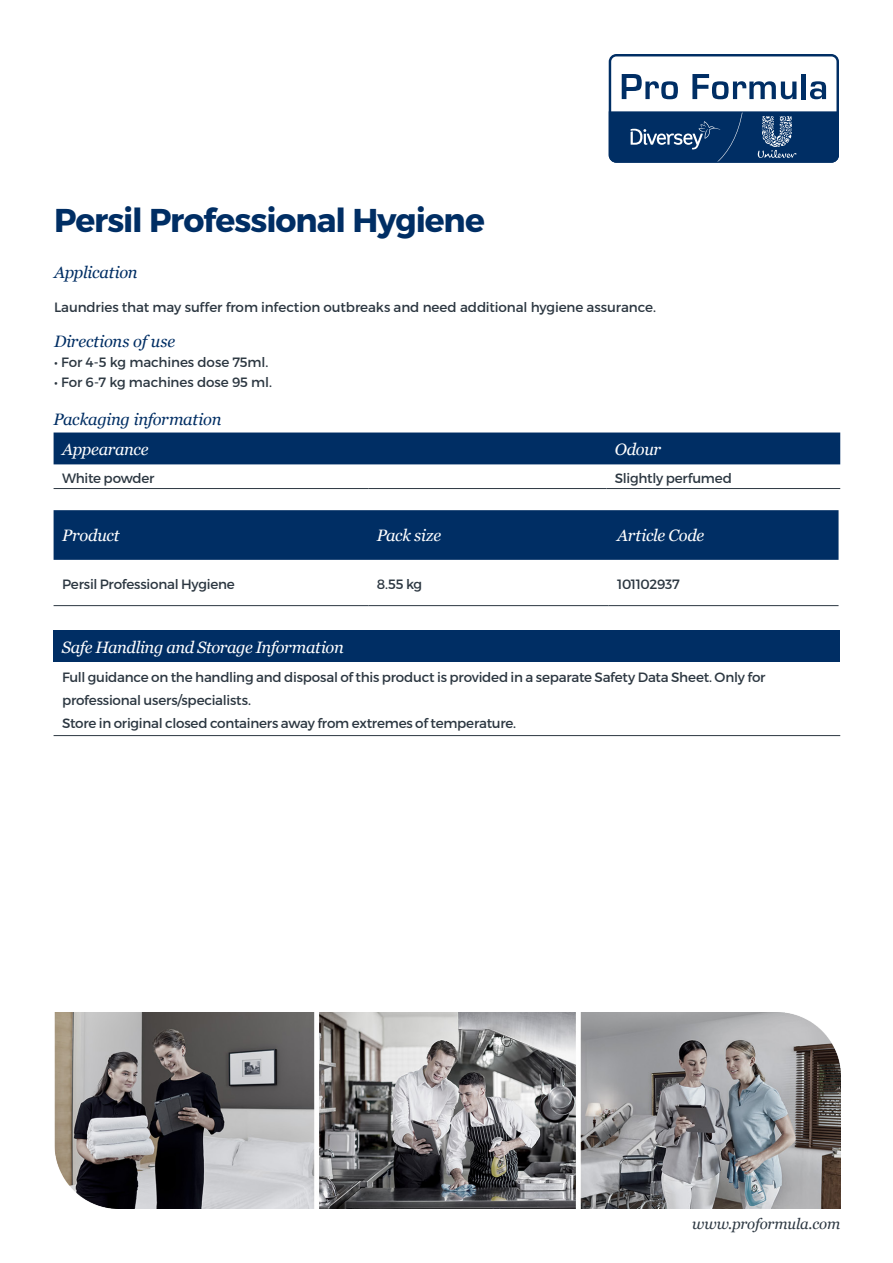
<style>
.page{position:relative;width:893px;height:1263px;background:#fff}
.page>*{position:absolute;margin:0;border:0;box-sizing:border-box;transform-origin:0 0}
.Main_Product_Head_Wh{font:700 33px "Montserrat";letter-spacing:-.03em;color:#002e64}
.Table_Heads_Bold_Whi{font:italic 16.5px "Georgia";letter-spacing:-.02em;color:#fff}
.Subheads_Blue{font:italic 16.5px "Georgia";letter-spacing:-.015em;color:#002e64}
.t1{font:italic 15px "Georgia";letter-spacing:-.01em;color:#2c3741}
.Table_Text_Black{font:13.5px "Montserrat";letter-spacing:-.02em;color:#2c3741}
.Subheads_Blue-2{font:13.5px "Montserrat";letter-spacing:-.005em;color:#2c3741}
.Text_Regular_No_Bull{font:13.5px "Montserrat";letter-spacing:-.005em;color:#2c3741}
</style>
<div class="page">
<svg style="left:609px;top:54px;width:230px;height:109px"></svg>
<img style="left:54px;top:1012px;width:786px;height:197px">
<div style="left:54px;top:630px;width:786px;height:32px;background:#002e64"></div>
<hr style="left:54px;top:735px;width:786px;height:1px;background:#2c3741">
<div style="left:54px;top:510px;width:784px;height:50px;background:#002e64"></div>
<hr style="left:54px;top:605px;width:314px;height:1px;background:#2c3741">
<hr style="left:368px;top:605px;width:241px;height:1px;background:#2c3741">
<hr style="left:609px;top:605px;width:229px;height:1px;background:#2c3741">
<div style="left:54px;top:432px;width:786px;height:32px;background:#002e64"></div>
<hr style="left:54px;top:488px;width:314px;height:1px;background:#2c3741">
<hr style="left:368px;top:488px;width:238px;height:1px;background:#2c3741">
<hr style="left:606px;top:488px;width:234px;height:1px;background:#2c3741">
<p class="Main_Product_Head_Wh" style="left:54px;top:200px;width:432px">Persil Professional Hygiene</p>
<p class="Subheads_Blue" style="left:54px;top:261px;width:85px">Application</p>
<p class="Subheads_Blue-2" style="left:54px;top:298px;width:603px">Laundries that may suffer from infection outbreaks and need additional hygiene assurance.</p>
<p class="Subheads_Blue" style="left:54px;top:329px;width:123px">Directions of use</p>
<p class="Text_Regular_No_Bull" style="left:54px;top:354px;width:216px">• For 4-5 kg machines dose 75ml.</p>
<p class="Text_Regular_No_Bull" style="left:54px;top:374px;width:220px">• For 6-7 kg machines dose 95 ml.</p>
<p class="Subheads_Blue" style="left:54px;top:407px;width:169px">Packaging information</p>
<p class="Table_Heads_Bold_Whi" style="left:62px;top:437px;width:88px">Appearance</p>
<p class="Table_Heads_Bold_Whi" style="left:615px;top:437px;width:48px">Odour</p>
<p class="Table_Text_Black" style="left:62px;top:470px;width:94px">White powder</p>
<p class="Table_Text_Black" style="left:615px;top:470px;width:119px">Slightly perfumed</p>
<p class="Table_Heads_Bold_Whi" style="left:62px;top:523px;width:59px">Product</p>
<p class="Table_Heads_Bold_Whi" style="left:377px;top:523px;width:66px">Pack size</p>
<p class="Table_Heads_Bold_Whi" style="left:617px;top:523px;width:89px">Article Code</p>
<p class="Table_Text_Black" style="left:62px;top:576px;width:174px">Persil Professional Hygiene</p>
<p class="Table_Text_Black" style="left:377px;top:576px;width:47px">8.55 kg</p>
<p class="Table_Text_Black" style="left:617px;top:576px;width:64px">101102937</p>
<p class="Table_Heads_Bold_Whi" style="left:62px;top:635px;width:284px">Safe Handling and Storage Information</p>
<p class="Table_Text_Black" style="left:62px;top:669px;width:705px">Full guidance on the handling and disposal of this product is provided in a separate Safety Data Sheet. Only for</p>
<p class="Table_Text_Black" style="left:62px;top:692px;width:190px">professional users/specialists.</p>
<p class="Table_Text_Black" style="left:62px;top:715px;width:456px">Store in original closed containers away from extremes of temperature.</p>
<p class="t1" style="left:692px;top:1213px;width:150px">www.proformula.com</p>
</div>
